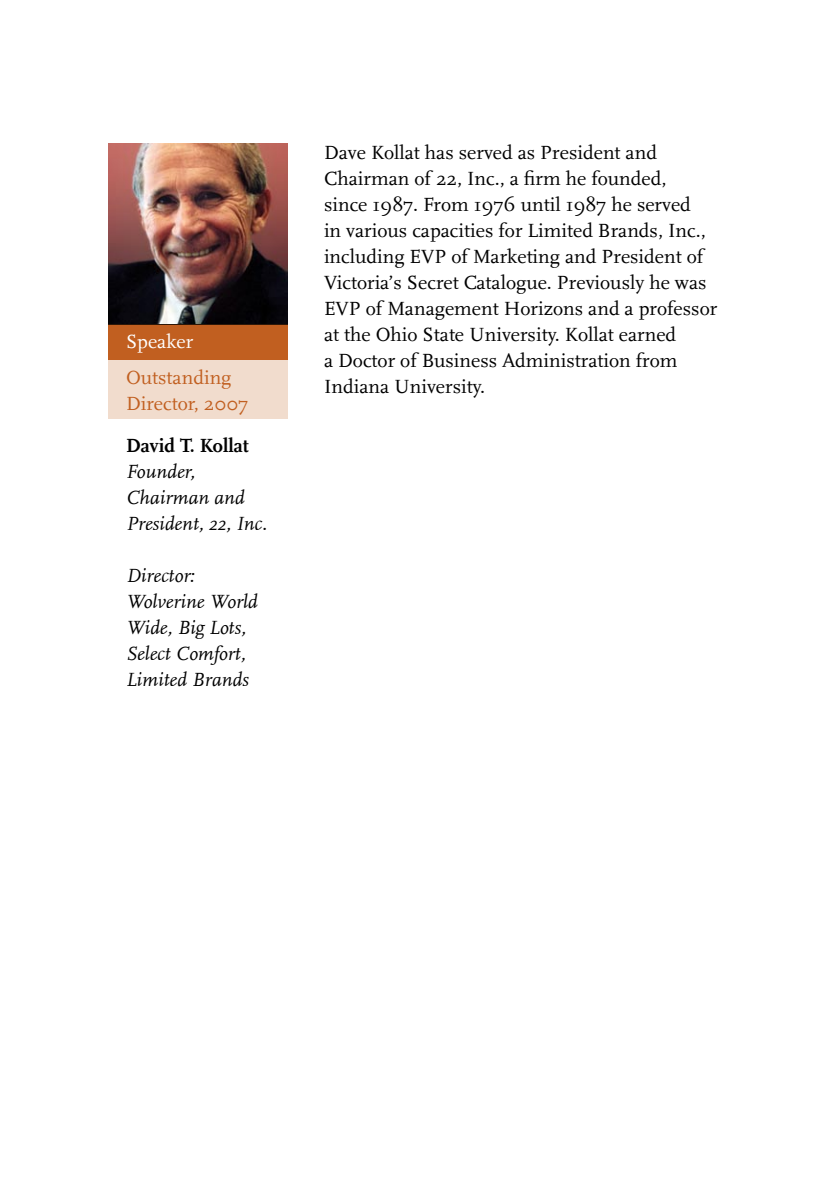
<style>
.page{position:relative;width:828px;height:1188px;background:#fff}
.page>*{position:absolute;margin:0;border:0;box-sizing:border-box;transform-origin:0 0}
.t1{font:20px/26px "Scala";color:#000}
.t2{font:italic 20px/26px "Scala";color:#000}
.t3{font:20px/26px "Scala";color:#c15f20}
.t4{font:700 20px "Scala";color:#000}
.t5{font:20px "Scala";color:#fff}
</style>
<div class="page">
<div style="left:108px;top:324px;width:180px;height:36px;background:#c15f20"></div>
<div style="left:108px;top:360px;width:180px;height:59px;background:#f1dccd"></div>
<hr style="left:108px;top:324px;width:180px;height:1px;background:#000">
<img style="left:108px;top:144px;width:180px;height:180px">
<p class="t5" style="left:126px;top:330px;width:69px">Speaker</p>
<p class="t3" style="left:126px;top:364px;width:124px">Outstanding<br>Director, 2007</p>
<p class="t4" style="left:126px;top:434px;width:124px">David T. Kollat</p>
<p class="t2" style="left:126px;top:458px;width:143px">Founder,<br>Chairman and<br>President, 22, Inc.</p>
<p class="t2" style="left:126px;top:562px;width:133px">Director:<br>Wolverine World<br>Wide, Big Lots,<br>Select Comfort,<br>Limited Brands</p>
<p class="t1" style="left:324px;top:139px;width:395px">Dave Kollat has served as President and Chairman of 22, Inc., a firm he founded,<br>since 1987. From 1976 until 1987 he served<br>in various capacities for Limited Brands, Inc., including EVP of Marketing and President of Victoria’s Secret Catalogue. Previously he was EVP of Management Horizons and a professor at the Ohio State University. Kollat earned<br>a Doctor of Business Administration from Indiana University.</p>
</div>
